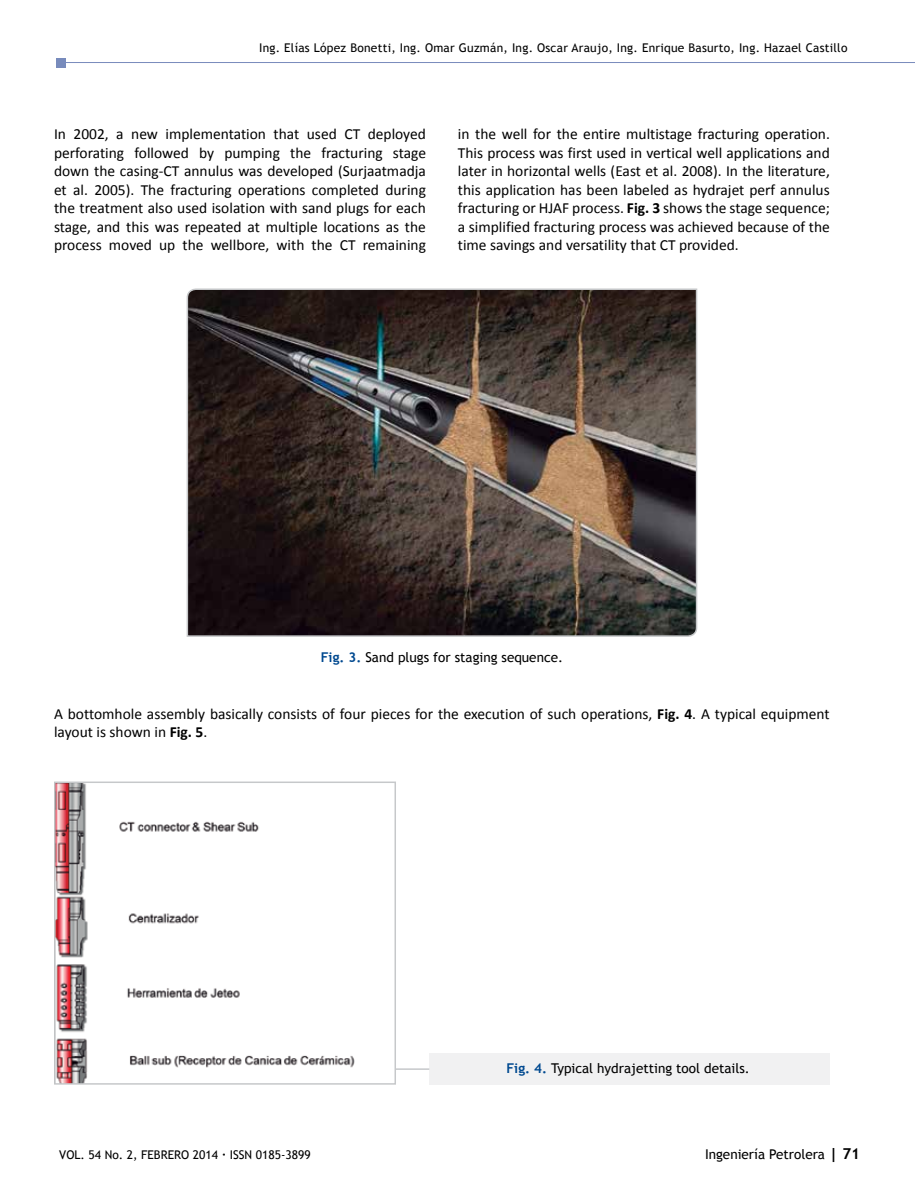
<style>
.page{position:relative;width:915px;height:1191px;background:#fff}
.page>*{position:absolute;margin:0;border:0;box-sizing:border-box;transform-origin:0 0}
.t1{font:15.45px/18.6px "Calibri";color:#000;text-align:justify}
.t2{font:13.5px "Trebuchet MS";color:#000}
.t3{font:12px "Trebuchet MS";letter-spacing:.02em;color:#000}
.t4{font:12px "Trebuchet MS";color:#000}
.s1{font-weight:700}
.s2{font-weight:700;color:#004990}
.s3{font-weight:700;font-size:15px}
</style>
<div class="page">
<hr style="left:61px;top:62px;width:853px;height:1px;background:#788bbc">
<div style="left:56px;top:58px;width:10px;height:9px;background:#788bbc"></div>
<svg style="left:186px;top:288px;width:511px;height:349px;background:#453a35"></svg>
<img style="left:57px;top:784px;width:298px;height:297px">
<div style="left:54px;top:781px;width:342px;height:303px;border:2px solid #c6c8ca"></div>
<div style="left:429px;top:1053px;width:400px;height:31px;background:#f1f1f2"></div>
<hr style="left:395px;top:1068px;width:34px;height:1px;background:#c6c8ca">
<p class="t3" style="left:259px;top:40px;width:589px">Ing. Elías López Bonetti, Ing. Omar Guzmán, Ing. Oscar Araujo, Ing. Enrique Basurto, Ing. Hazael Castillo</p>
<p class="t1" style="left:54px;top:125px;width:373px">In 2002, a new implementation that used CT deployed perforating followed by pumping the fracturing stage down the casing-CT annulus was developed (Surjaatmadja et al. 2005). The fracturing operations completed during the treatment also used isolation with sand plugs for each stage, and this was repeated at multiple locations as the process moved up the wellbore, with the CT remaining</p>
<p class="t1" style="left:458px;top:125px;width:373px">in the well for the entire multistage fracturing operation.<br>This process was first used in vertical well applications and later in horizontal wells (East et al. 2008). In the literature, this application has been labeled as hydrajet perf annulus fracturing or HJAF process. <span class="s1">Fig. 3</span> shows the stage sequence; a simplified fracturing process was achieved because of the time savings and versatility that CT provided.</p>
<p class="t2" style="left:320px;top:649px;width:244px"><span class="s2">Fig. 3.</span> Sand plugs for staging sequence.</p>
<p class="t1" style="left:54px;top:704px;width:776px">A bottomhole assembly basically consists of four pieces for the execution of such operations, <span class="s1">Fig. 4</span>. A typical equipment layout is shown in <span class="s1">Fig. 5</span>.</p>
<p class="t4" style="left:59px;top:1147px;width:253px">VOL. 54 No. 2, FEBRERO 2014 <span class="s1">·</span> ISSN 0185-3899</p>
<p class="t2" style="left:506px;top:1060px;width:245px"><span class="s2">Fig. 4.</span> Typical hydrajetting tool details.</p>
<p class="t2" style="left:704px;top:1146px;width:156px">Ingeniería Petrolera <span class="s3">| 71</span></p>
</div>
